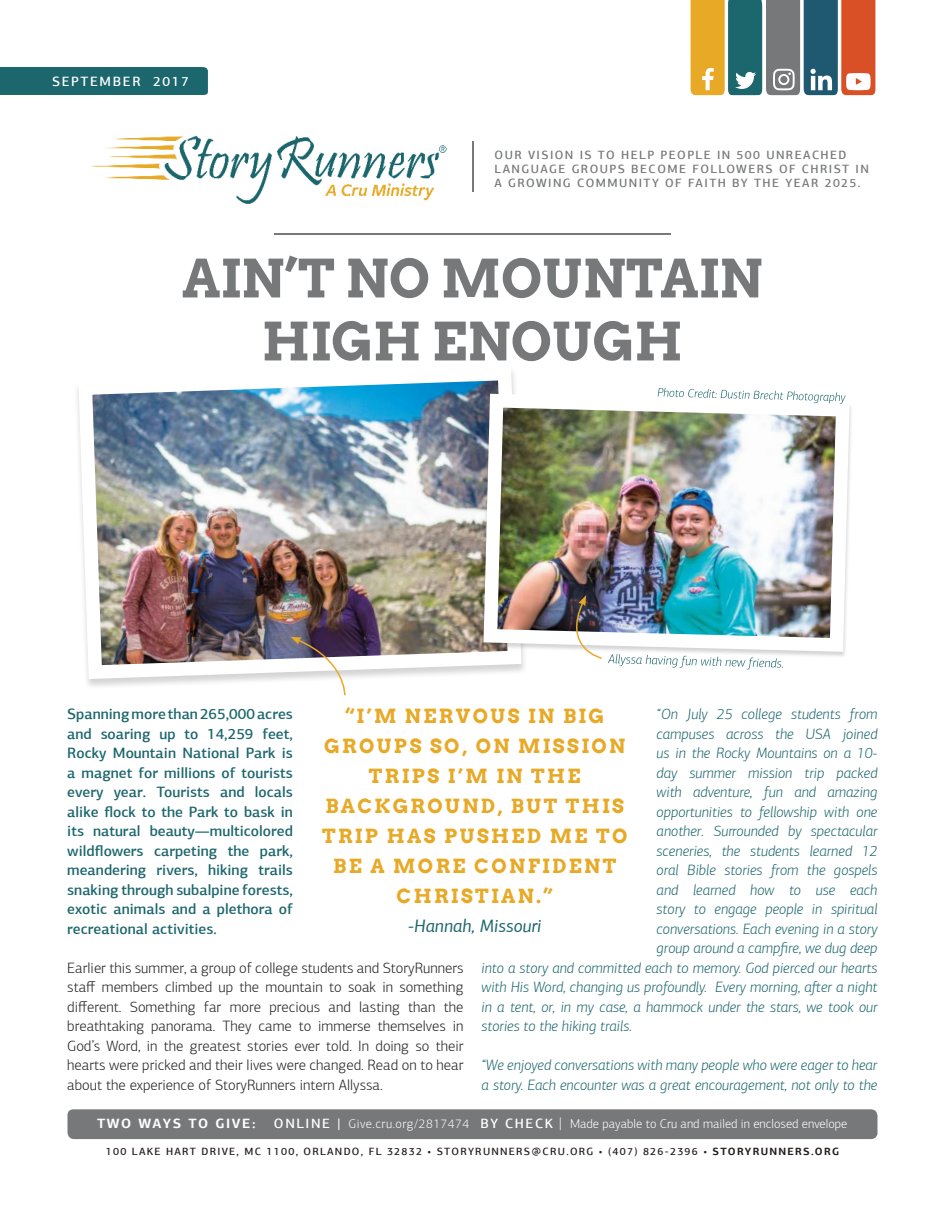
<style>
.page{position:relative;width:945px;height:1215px;background:#fff}
.page>*{position:absolute;margin:0;border:0;box-sizing:border-box;transform-origin:0 0}
.t1{font:700 19.5px/30px "Arvo";letter-spacing:.12em;color:#e7a926;text-align:center}
.t2{font:italic 18px "PF Agora Sans Pro";color:#1c666d}
.t3{font:italic 300 15px/19.5px "PF Agora Sans Pro";color:#1c666d}
.t4{font:300 15px/19.5px "PF Agora Sans Pro";color:#221f1f;text-align:justify}
.t5{font:500 15px/19.5px "PF Agora Sans Pro";color:#1c666d;text-align:justify}
.t6{font:700 13.5px "PF Agora Sans Pro";letter-spacing:.12em;color:#fff}
.t7{font:500 13.5px "PF Agora Sans Pro";letter-spacing:.12em;color:#fff}
.t8{font:300 12.75px "PF Agora Sans Pro";color:#fff}
.t9{font:500 12px/14.4px "PF Agora Sans Pro";letter-spacing:.12em;color:#76787a}
.t10{font:500 10.5px "PF Agora Sans Pro";letter-spacing:.12em;color:#221f1f}
.s1{font-weight:500;font-size:13.5px}
.s2{font-size:15px}
.s3{font-weight:700}
</style>
<div class="page">
<img style="left:91px;top:135px;width:356px;height:69px">
<div style="left:67px;top:1109px;width:811px;height:30px;background:#76787a"></div>
<div style="left:0;top:67px;width:208px;height:28px;background:#1c666d"></div>
<svg style="left:691px;top:0;width:184px;height:95px;background:#91866d"></svg>
<hr style="left:275px;top:233px;width:396px;height:1px;background:#76787a">
<hr style="left:472px;top:141px;width:2px;height:51px;background:#76787a">
<img style="left:77px;top:360px;width:447px;height:326px">
<img style="left:477px;top:387px;width:375px;height:272px">
<svg style="left:290px;top:637px;width:56px;height:59px"></svg>
<svg style="left:265px;top:321px;width:415px;height:40px"></svg>
<svg style="left:183px;top:256px;width:578px;height:42px"></svg>
<img style="left:562px;top:595px;width:221px;height:74px">
<svg style="left:658px;top:388px;width:188px;height:16px"></svg>
<p class="t7" style="left:52px;top:73px;width:138px">SEPTEMBER 2017</p>
<p class="t9" style="left:495px;top:148px;width:376px">OUR VISION IS TO HELP PEOPLE IN 500 UNREACHED<br>LANGUAGE GROUPS BECOME FOLLOWERS OF CHRIST IN<br>A GROWING COMMUNITY OF FAITH BY THE YEAR 2025.</p>
<h1 class="t1" style="left:322px;top:702px;width:307px">“I’M NERVOUS IN BIG<br>GROUPS SO, ON MISSION<br>TRIPS I’M IN THE<br>BACKGROUND, BUT THIS<br>TRIP HAS PUSHED ME TO<br>BE A MORE CONFIDENT<br>CHRISTIAN.”</h1>
<p class="t2" style="left:408px;top:918px;width:135px">-Hannah, Missouri</p>
<p class="t3" style="left:657px;top:706px;width:222px">“On July 25 college students from</p>
<p class="t3" style="left:657px;top:725px;width:222px">campuses across the USA joined</p>
<p class="t3" style="left:657px;top:745px;width:222px">us in the Rocky Mountains on a 10-</p>
<p class="t3" style="left:657px;top:764px;width:222px">day summer mission trip packed</p>
<p class="t3" style="left:657px;top:784px;width:222px">with adventure, fun and amazing</p>
<p class="t3" style="left:657px;top:803px;width:222px">opportunities to fellowship with one</p>
<p class="t3" style="left:657px;top:823px;width:222px">another. Surrounded by spectacular</p>
<p class="t3" style="left:657px;top:842px;width:222px">sceneries, the students learned 12</p>
<p class="t3" style="left:657px;top:862px;width:222px">oral Bible stories from the gospels</p>
<p class="t3" style="left:657px;top:881px;width:222px">and learned how to use each</p>
<p class="t3" style="left:657px;top:901px;width:222px">story to engage people in spiritual</p>
<p class="t3" style="left:657px;top:920px;width:222px">conversations. Each evening in a story</p>
<p class="t3" style="left:657px;top:939px;width:222px">group around a campfire, we dug deep</p>
<p class="t3" style="left:482px;top:959px;width:397px">into a story and committed each to memory. God pierced our hearts</p>
<p class="t3" style="left:482px;top:978px;width:398px">with His Word, changing us profoundly. Every morning, after a night</p>
<p class="t3" style="left:482px;top:998px;width:398px">in a tent, or, in my case, a hammock under the stars, we took our</p>
<p class="t3" style="left:482px;top:1018px;width:152px">stories to the hiking trails.</p>
<p class="t3" style="left:482px;top:1057px;width:397px">“We enjoyed conversations with many people who were eager to hear a story. Each encounter was a great encouragement, not only to the</p>
<p class="t5" style="left:67px;top:706px;width:227px">Spanning more than 265,000 acres and soaring up to 14,259 feet, Rocky Mountain National Park is a magnet for millions of tourists every year. Tourists and locals alike flock to the Park to bask in its natural beauty—multicolored wildflowers carpeting the park, meandering rivers, hiking trails snaking through subalpine forests, exotic animals and a plethora of recreational activities.</p>
<p class="t4" style="left:67px;top:959px;width:398px">Earlier this summer, a group of college students and StoryRunners staff members climbed up the mountain to soak in something different. Something far more precious and lasting than the breathtaking panorama. They came to immerse themselves in God’s Word, in the greatest stories ever told. In doing so their hearts were pricked and their lives were changed. Read on to hear about the experience of StoryRunners intern Allyssa.</p>
<p class="t6" style="left:97px;top:1116px;width:160px">TWO WAYS TO GIVE:</p>
<p class="t8" style="left:274px;top:1116px;width:575px"><span class="s1">ONLINE |</span> Give.cru.org/2817474 <span class="s1">BY CHECK</span> <span class="s2">|</span> Made payable to Cru and mailed in enclosed envelope</p>
<p class="t10" style="left:106px;top:1145px;width:735px">100 LAKE HART DRIVE, MC 1100, ORLANDO, FL 32832 • STORYRUNNERS@CRU.ORG • (407) 826-2396 • <span class="s3">STORYRUNNERS.ORG</span></p>
</div>
